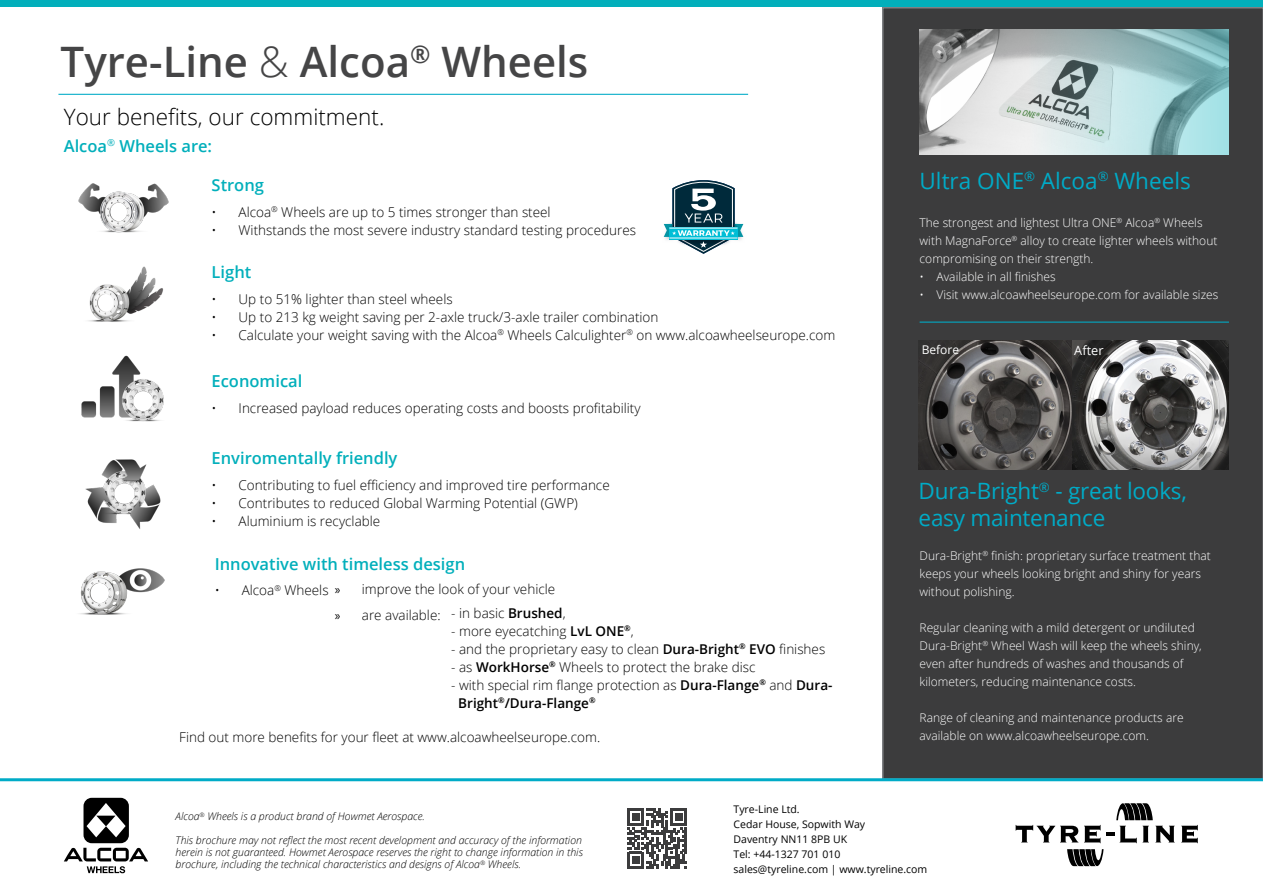
<style>
.page{position:relative;width:1263px;height:893px;background:#fff}
.page>*{position:absolute;margin:0;border:0;box-sizing:border-box;transform-origin:0 0}
.t1{font:600 42px "Open Sans";color:#454546}
.t2{font:22.5px/27px "Open Sans";letter-spacing:-.01em;color:#00abc7}
.t3{font:300 22.5px "Open Sans";color:#000}
.t4{font:600 16.5px "Open Sans";color:#02afbb}
.t5{font:300 13.5px/18px "Open Sans";color:#000}
.t6{font:300 13.5px "Open Sans";color:#000101}
.t7{font:12.75px "Open Sans";color:#fff}
.t8{font:300 12px/18px "Open Sans";color:#fff}
.t9{font:12px "Open Sans";color:#fff}
.t10{font:italic 300 10.5px/12px "Open Sans";color:#000;text-align:justify}
.t11{font:10.5px/15px "Open Sans";color:#000}
.s1{font-weight:300}
.s2{font-family:"Myriad Pro";font-weight:400}
.s3{font-weight:600}
</style>
<div class="page">
<div style="left:882px;top:7px;width:381px;height:771px;background:#3c3c3d"></div>
<div style="left:0;top:0;width:1263px;height:7px;background:#02afbb"></div>
<img style="left:919px;top:30px;width:22px;height:125px">
<svg style="left:627px;top:809px;width:60px;height:59px"></svg>
<svg style="left:64px;top:798px;width:84px;height:75px"></svg>
<hr style="left:919px;top:322px;width:310px;height:1px;background:#00abc7">
<svg style="left:1016px;top:825px;width:62px;height:17px"></svg>
<svg style="left:1084px;top:825px;width:16px;height:18px"></svg>
<svg style="left:1106px;top:826px;width:43px;height:17px"></svg>
<svg style="left:1155px;top:826px;width:20px;height:16px"></svg>
<svg style="left:1181px;top:825px;width:17px;height:18px"></svg>
<svg style="left:1067px;top:849px;width:36px;height:17px"></svg>
<svg style="left:1116px;top:803px;width:37px;height:17px"></svg>
<img style="left:79px;top:568px;width:86px;height:47px">
<img style="left:78px;top:183px;width:91px;height:50px">
<img style="left:88px;top:266px;width:76px;height:56px">
<img style="left:85px;top:459px;width:76px;height:70px">
<img style="left:81px;top:355px;width:83px;height:67px">
<hr style="left:58px;top:94px;width:690px;height:1px;background:#00abc7">
<hr style="left:0;top:778px;width:1263px;height:3px;background:#00abc7">
<svg style="left:941px;top:29px;width:288px;height:126px;background:#b2c9ca"></svg>
<svg style="left:664px;top:180px;width:79px;height:74px"></svg>
<hr style="left:669px;top:228px;width:68px;height:1px;background:#fff">
<hr style="left:669px;top:238px;width:68px;height:1px;background:#fff">
<img style="left:919px;top:340px;width:310px;height:129px">
<h1 class="t1" style="left:61px;top:33px;width:529px">Tyre-Line <span class="s1">&amp;</span> Alcoa<sup>®</sup> Wheels</h1>
<h2 class="t3" style="left:64px;top:102px;width:322px">Your benefits, our commitment.</h2>
<p class="t4" style="left:64px;top:135px;width:150px">Alcoa<sup>®</sup> Wheels are:</p>
<p class="t4" style="left:212px;top:174px;width:54px">Strong</p>
<p class="t5" style="left:212px;top:203px;width:341px">• Alcoa<sup>®</sup> Wheels are up to 5 times stronger than steel</p>
<p class="t5" style="left:212px;top:221px;width:426px">• Withstands the most severe industry standard testing procedures</p>
<p class="t4" style="left:212px;top:261px;width:41px">Light</p>
<p class="t5" style="left:212px;top:290px;width:243px">• Up to 51% lighter than steel wheels</p>
<p class="t5" style="left:212px;top:308px;width:448px">• Up to 213 kg weight saving per 2-axle truck/3-axle trailer combination</p>
<p class="t5" style="left:212px;top:326px;width:625px">• Calculate your weight saving with the Alcoa<sup>®</sup> Wheels Calculighter<sup>®</sup> on www.alcoawheelseurope.com</p>
<p class="t4" style="left:212px;top:370px;width:92px">Economical</p>
<p class="t5" style="left:212px;top:399px;width:430px">• Increased payload reduces operating costs and boosts profitability</p>
<p class="t4" style="left:212px;top:447px;width:187px">Enviromentally friendly</p>
<p class="t5" style="left:212px;top:475px;width:400px">• Contributing to fuel efficiency and improved tire performance</p>
<p class="t5" style="left:212px;top:493px;width:368px">• Contributes to reduced Global Warming Potential (GWP)</p>
<p class="t5" style="left:212px;top:511px;width:170px">• Aluminium is recyclable</p>
<p class="t4" style="left:215px;top:552px;width:252px">Innovative with timeless design</p>
<p class="t5" style="left:215px;top:581px;width:115px">• Alcoa<sup>®</sup> Wheels</p>
<p class="t5" style="left:335px;top:576px;width:222px;line-height:25.5px"><span class="s2">»</span> improve the look of your vehicle <span class="s2">»</span> are available:</p>
<p class="t5" style="left:451px;top:604px;width:116px">- in basic <span class="s3">Brushed</span>,</p>
<p class="t5" style="left:451px;top:622px;width:184px">- more eyecatching <span class="s3">LvL ONE</span><sup>®</sup>,</p>
<p class="t5" style="left:451px;top:640px;width:376px">- and the proprietary easy to clean <span class="s3">Dura-Bright</span><sup>®</sup> <span class="s3">EVO</span> finishes</p>
<p class="t5" style="left:451px;top:658px;width:306px">- as <span class="s3">WorkHorse</span><sup>®</sup> Wheels to protect the brake disc</p>
<p class="t5" style="left:458px;top:676px;width:376px;text-indent:-7px">- with special rim flange protection as <span class="s3">Dura-Flange</span><sup>®</sup> and <span class="s3">Dura-<br>Bright</span><sup>®</sup><span class="s3">/Dura-Flange</span><sup>®</sup></p>
<p class="t6" style="left:179px;top:728px;width:422px">Find out more benefits for your fleet at www.alcoawheelseurope.com.</p>
<h2 class="t2" style="left:919px;top:167px;width:273px">Ultra ONE<sup>®</sup> Alcoa<sup>®</sup> Wheels</h2>
<p class="t8" style="left:919px;top:214px;width:299px">The strongest and lightest Ultra ONE<sup>®</sup> Alcoa<sup>®</sup> Wheels with MagnaForce<sup>®</sup> alloy to create lighter wheels without compromising on their strength.</p>
<p class="t8" style="left:919px;top:268px;width:138px">• Available in all finishes</p>
<p class="t8" style="left:919px;top:286px;width:300px">• Visit www.alcoawheelseurope.com for available sizes</p>
<p class="t9" style="left:922px;top:342px;width:39px">Before</p>
<p class="t7" style="left:1074px;top:341px;width:31px">After</p>
<h2 class="t2" style="left:919px;top:477px;width:270px">Dura-Bright<sup>®</sup> - great looks, easy maintenance</h2>
<p class="t8" style="left:919px;top:546px;width:293px">Dura-Bright<sup>®</sup> finish: proprietary surface treatment that keeps your wheels looking bright and shiny for years without polishing.</p>
<p class="t8" style="left:919px;top:618px;width:284px">Regular cleaning with a mild detergent or undiluted Dura-Bright<sup>®</sup> Wheel Wash will keep the wheels shiny, even after hundreds of washes and thousands of kilometers, reducing maintenance costs.</p>
<p class="t8" style="left:919px;top:708px;width:266px">Range of cleaning and maintenance products are available on www.alcoawheelseurope.com.</p>
<p class="t10" style="left:176px;top:810px;width:251px">Alcoa<sup>®</sup> Wheels is a product brand of Howmet Aerospace.</p>
<p class="t10" style="left:176px;top:834px;width:409px">This brochure may not reflect the most recent development and accuracy of the information herein is not guaranteed. Howmet Aerospace reserves the right to change information in this brochure, including the technical characteristics and designs of Alcoa<sup>®</sup> Wheels.</p>
<p class="t11" style="left:733px;top:802px;width:195px">Tyre-Line Ltd.<br>Cedar House, Sopwith Way<br>Daventry NN11 8PB UK<br>Tel: +44-1327 701 010 sales@tyreline.com | www.tyreline.com</p>
</div>
